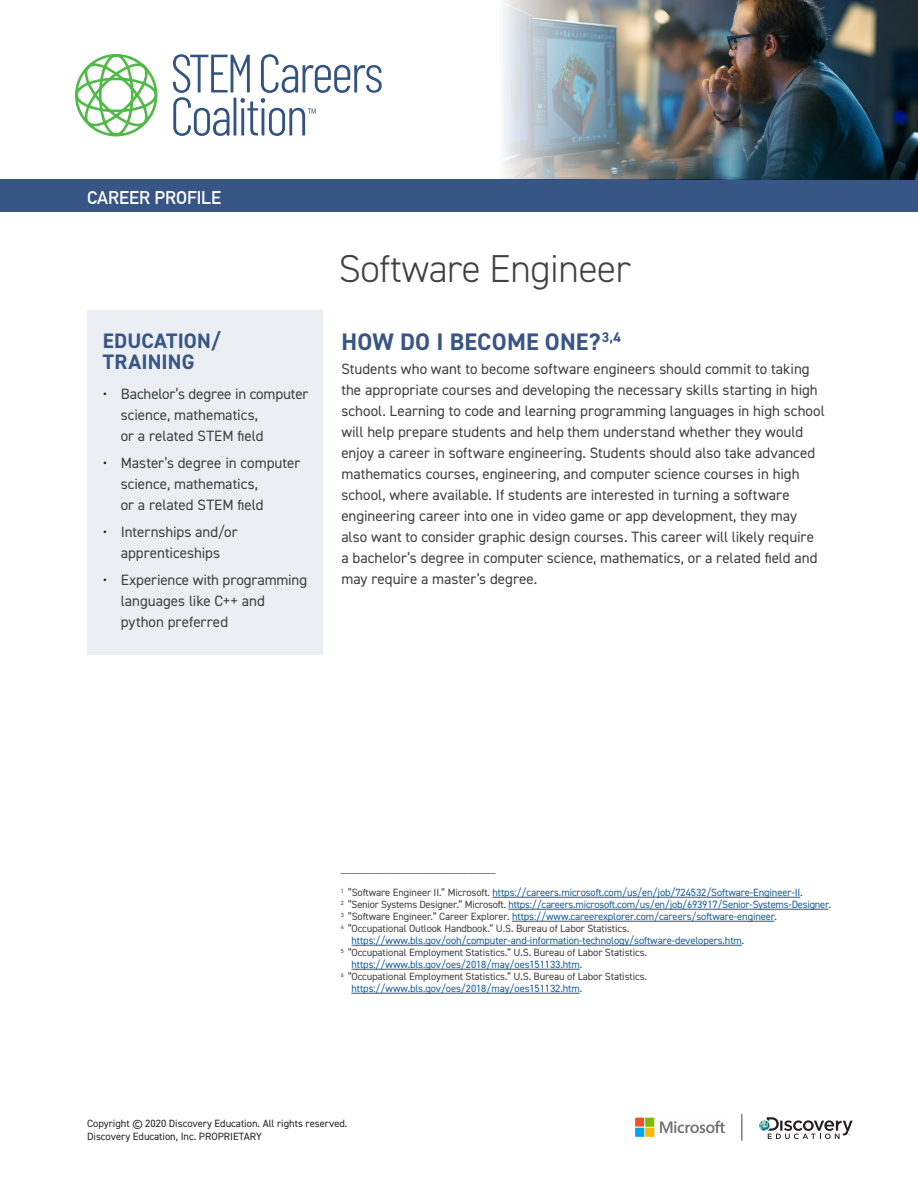
<style>
.page{position:relative;width:918px;height:1188px;background:#fff}
.page>*{position:absolute;margin:0;border:0;box-sizing:border-box;transform-origin:0 0}
.t1{font:300 39px "DIN2014";letter-spacing:-.01em;color:#414042}
.Subhead_1{font:700 24px "DIN2014";letter-spacing:.005em;color:#385685}
.Subhead_small{font:700 21px/21px "DIN2014";letter-spacing:.005em;color:#385685}
.t2{font:700 18px "DIN Alternate";color:#fff}
.Body{font:15px/21px "DIN2014";color:#414042}
.Foot_note{font:10.5px/12px "DIN2014";letter-spacing:-.01em;color:#175d9e}
.Foot_note-2{font:10.5px/12px "DIN2014";letter-spacing:-.01em;color:#414042}
.t3{font:10.5px/12.6px "DIN2014";color:#231f20}
.s1{color:#231f20}
.s2{color:#414042}
.s3{color:#175d9e}
</style>
<div class="page">
<div style="left:0;top:179px;width:918px;height:33px;background:#385685"></div>
<svg style="left:173px;top:54px;width:209px;height:82px"></svg>
<svg style="left:75px;top:54px;width:83px;height:82px"></svg>
<svg style="left:759px;top:1117px;width:94px;height:22px"></svg>
<svg style="left:741px;top:1114px;width:1px;height:27px"></svg>
<svg style="left:635px;top:1118px;width:90px;height:19px"></svg>
<div style="left:87px;top:310px;width:236px;height:345px;background:#ebeef3"></div>
<hr style="left:492px;top:897px;width:308px;height:1px;background:#175d9e">
<hr style="left:508px;top:909px;width:321px;height:1px;background:#175d9e">
<hr style="left:512px;top:921px;width:263px;height:1px;background:#175d9e">
<hr style="left:351px;top:945px;width:391px;height:1px;background:#175d9e">
<hr style="left:351px;top:969px;width:229px;height:1px;background:#175d9e">
<hr style="left:351px;top:993px;width:229px;height:1px;background:#175d9e">
<img style="left:503px;top:0;width:415px;height:179px">
<p class="t2" style="left:87px;top:184px;width:136px">CAREER PROFILE</p>
<p class="Subhead_small" style="left:103px;top:330px;width:119px">EDUCATION/<br>TRAINING</p>
<p class="Body" style="left:121px;top:383px;width:189px;text-indent:-18px"><span class="s1">•</span> Bachelor’s degree in computer science, mathematics,<br>or a related STEM field</p>
<p class="Body" style="left:121px;top:452px;width:181px;text-indent:-18px"><span class="s1">•</span> Master’s degree in computer science, mathematics,<br>or a related STEM field</p>
<p class="Body" style="left:103px;top:521px;width:136px;text-align:center"><span class="s1">•</span> Internships and/or apprenticeships</p>
<p class="Body" style="left:121px;top:569px;width:188px;text-indent:-18px"><span class="s1">•</span> Experience with programming languages like C++ and python preferred</p>
<p class="t1" style="left:339px;top:245px;width:294px">Software Engineer</p>
<p class="Subhead_1" style="left:341px;top:326px;width:281px">HOW DO I BECOME ONE?<sup>3,4</sup></p>
<p class="Body" style="left:341px;top:358px;width:485px">Students who want to become software engineers should commit to taking the appropriate courses and developing the necessary skills starting in high school. Learning to code and learning programming languages in high school will help prepare students and help them understand whether they would enjoy a career in software engineering. Students should also take advanced mathematics courses, engineering, and computer science courses in high school, where available. If students are interested in turning a software engineering career into one in video game or app development, they may also want to consider graphic design courses. This career will likely require a bachelor’s degree in computer science, mathematics, or a related field and may require a master’s degree.</p>
<p class="Foot_note-2" style="left:341px;top:862px;width:156px">____________________________</p>
<p class="Foot_note" style="left:341px;top:886px;width:463px"><sup>1</sup> <span class="s2">“Software Engineer II.” Microsoft.</span> https://careers.microsoft.com/us/en/job/724532/Software-Engineer-II<span class="s2">.</span></p>
<p class="Foot_note" style="left:341px;top:898px;width:492px"><sup>2</sup> <span class="s2">“Senior Systems Designer.” Microsoft.</span> https://careers.microsoft.com/us/en/job/693917/Senior-Systems-Designer<span class="s2">.</span></p>
<p class="Foot_note" style="left:341px;top:910px;width:438px"><sup>3</sup> <span class="s2">“Software Engineer.” Career Explorer.</span> https://www.careerexplorer.com/careers/software-engineer<span class="s2">.</span></p>
<p class="Foot_note" style="left:351px;top:922px;width:394px;text-indent:-10px"><sup>4</sup> <span class="s2">“Occupational Outlook Handbook.” U.S. Bureau of Labor Statistics. </span>https://www.bls.gov/ooh/computer-and-information-technology/software-developers.htm<span class="s2">.</span></p>
<p class="Foot_note-2" style="left:351px;top:946px;width:297px;text-indent:-10px"><sup>5</sup> “Occupational Employment Statistics.” U.S. Bureau of Labor Statistics. <span class="s3">https://www.bls.gov/oes/2018/may/oes151133.htm</span>.</p>
<p class="Foot_note-2" style="left:351px;top:970px;width:297px;text-indent:-10px"><sup>6</sup> “Occupational Employment Statistics.” U.S. Bureau of Labor Statistics. <span class="s3">https://www.bls.gov/oes/2018/may/oes151132.htm</span>.</p>
<p class="t3" style="left:87px;top:1117px;width:262px">Copyright © 2020 Discovery Education. All rights reserved.<br>Discovery Education, Inc. PROPRIETARY</p>
</div>
